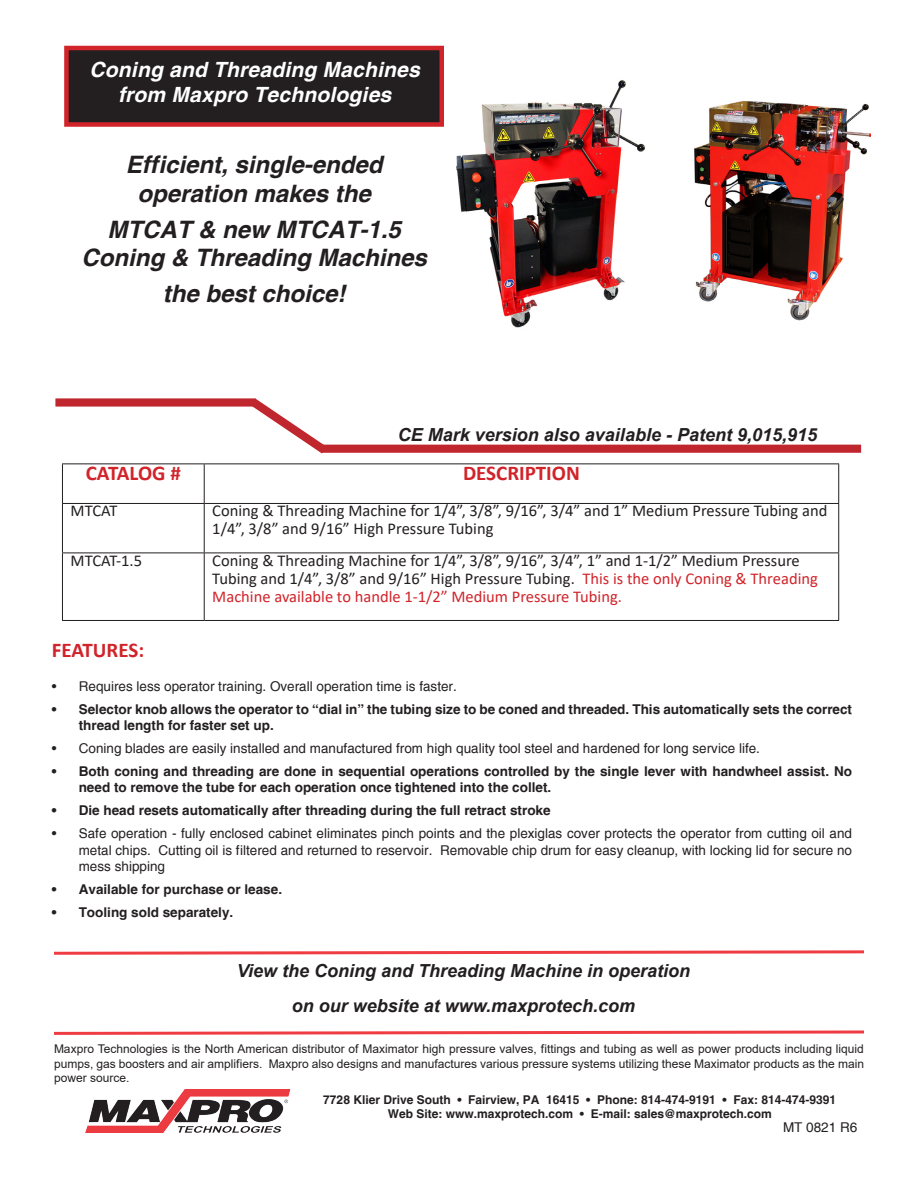
<style>
.page{position:relative;width:918px;height:1188px;background:#fff}
.page>*{position:absolute;margin:0;border:0;box-sizing:border-box;transform-origin:0 0}
.t1{font:italic 700 24px/28.8px "Helvetica";color:#231f20;text-align:center}
.t2{font:italic 700 21px "Helvetica";letter-spacing:.01em;color:#fff}
.t3{font:700 21px "Calibri";color:#d1232a}
.t4{font:italic 700 18px "Arial";color:#231f20}
.t5{font:16.5px/18.1px "Calibri";color:#231f20}
.t6{font:700 13.5px/16.2px "Helvetica";color:#231f20}
.t7{font:13.5px/16.2px "Helvetica";color:#231f20;text-align:justify}
.t8{font:700 12.15px "Helvetica";color:#231f20}
.t9{font:12px/14.4px "Arial";color:#231f20;text-align:justify}
.s1{color:#d1232a}
</style>
<div class="page">
<div style="left:66px;top:48px;width:376px;height:76px;background:#231f20"></div>
<div style="left:64px;top:46px;width:380px;height:81px;border:4px solid #d1232a"></div>
<img style="left:86px;top:1089px;width:205px;height:43px">
<svg style="left:54px;top:950px;width:810px;height:5px"></svg>
<svg style="left:54px;top:1030px;width:810px;height:5px"></svg>
<div style="left:55px;top:398px;width:201px;height:9px;background:#c0262d"></div>
<svg style="left:241px;top:398px;width:95px;height:56px"></svg>
<div style="left:321px;top:445px;width:540px;height:8px;background:#c0262d"></div>
<img style="left:457px;top:80px;width:414px;height:248px">
<hr style="left:62px;top:463px;width:142px;height:1px;background:#231f20">
<hr style="left:204px;top:463px;width:635px;height:1px;background:#231f20">
<hr style="left:62px;top:503px;width:142px;height:1px;background:#231f20">
<hr style="left:204px;top:503px;width:635px;height:1px;background:#231f20">
<hr style="left:62px;top:553px;width:142px;height:1px;background:#231f20">
<hr style="left:204px;top:553px;width:635px;height:1px;background:#231f20">
<hr style="left:62px;top:620px;width:142px;height:1px;background:#231f20">
<hr style="left:204px;top:620px;width:635px;height:1px;background:#231f20">
<hr style="left:62px;top:464px;width:1px;height:39px;background:#231f20">
<hr style="left:62px;top:504px;width:1px;height:49px;background:#231f20">
<hr style="left:62px;top:553px;width:1px;height:67px;background:#231f20">
<hr style="left:204px;top:464px;width:1px;height:39px;background:#231f20">
<hr style="left:838px;top:464px;width:1px;height:39px;background:#231f20">
<hr style="left:204px;top:504px;width:1px;height:49px;background:#231f20">
<hr style="left:838px;top:504px;width:1px;height:49px;background:#231f20">
<hr style="left:204px;top:553px;width:1px;height:67px;background:#231f20">
<hr style="left:838px;top:553px;width:1px;height:67px;background:#231f20">
<p class="t2" style="left:90px;top:57px;width:332px">Coning and Threading Machines</p>
<p class="t2" style="left:118px;top:82px;width:275px">from Maxpro Technologies</p>
<p class="t1" style="left:126px;top:152px;width:258px">Efficient, single-ended operation makes the</p>
<p class="t1" style="left:82px;top:216px;width:347px">MTCAT &amp; new MTCAT-1.5<br>Coning &amp; Threading Machines</p>
<p class="t1" style="left:163px;top:280px;width:184px">the best choice!</p>
<p class="t4" style="left:398px;top:422px;width:421px">CE Mark version also available - Patent 9,015,915</p>
<p class="t3" style="left:86px;top:458px;width:96px">CATALOG #</p>
<p class="t3" style="left:463px;top:458px;width:118px">DESCRIPTION</p>
<p class="t5" style="left:71px;top:501px;width:48px">MTCAT</p>
<p class="t5" style="left:212px;top:501px;width:617px">Coning &amp; Threading Machine for 1/4”, 3/8”, 9/16”, 3/4” and 1” Medium Pressure Tubing and<br>1/4”, 3/8” and 9/16” High Pressure Tubing</p>
<p class="t5" style="left:71px;top:551px;width:73px">MTCAT-1.5</p>
<p class="t5" style="left:212px;top:551px;width:607px">Coning &amp; Threading Machine for 1/4”, 3/8”, 9/16”, 3/4”, 1” and 1-1/2” Medium Pressure<br>Tubing and 1/4”, 3/8” and 9/16” High Pressure Tubing. <span class="s1">This is the only Coning &amp; Threading<br>Machine available to handle 1-1/2” Medium Pressure Tubing.</span></p>
<p class="t3" style="left:52px;top:635px;width:94px">FEATURES:</p>
<p class="t7" style="left:52px;top:679px;width:407px">• Requires less operator training. Overall operation time is faster.</p>
<p class="t6" style="left:79px;top:702px;width:775px;text-indent:-27px">• Selector knob allows the operator to “dial in” the tubing size to be coned and threaded. This automatically sets the correct thread length for faster set up.</p>
<p class="t7" style="left:52px;top:741px;width:710px">• Coning blades are easily installed and manufactured from high quality tool steel and hardened for long service life.</p>
<p class="t6" style="left:79px;top:764px;width:775px;text-indent:-27px">• Both coning and threading are done in sequential operations controlled by the single lever with handwheel assist. No need to remove the tube for each operation once tightened into the collet.</p>
<p class="t6" style="left:52px;top:803px;width:500px">• Die head resets automatically after threading during the full retract stroke</p>
<p class="t7" style="left:79px;top:826px;width:775px;text-indent:-27px">• Safe operation - fully enclosed cabinet eliminates pinch points and the plexiglas cover protects the operator from cutting oil and metal chips. Cutting oil is filtered and returned to reservoir. Removable chip drum for easy cleanup, with locking lid for secure no mess shipping</p>
<p class="t6" style="left:52px;top:882px;width:232px">• Available for purchase or lease.</p>
<p class="t6" style="left:52px;top:904px;width:183px">• Tooling sold separately.</p>
<p class="t4" style="left:237px;top:959px;width:455px">View the Coning and Threading Machine in operation</p>
<p class="t4" style="left:292px;top:994px;width:345px">on our website at www.maxprotech.com</p>
<p class="t9" style="left:54px;top:1042px;width:812px">Maxpro Technologies is the North American distributor of Maximator high pressure valves, fittings and tubing as well as power products including liquid pumps, gas boosters and air amplifiers. Maxpro also designs and manufactures various pressure systems utilizing these Maximator products as the main power source.</p>
<p class="t8" style="left:323px;top:1092px;width:514px">7728 Klier Drive South • Fairview, PA 16415 • Phone: 814-474-9191 • Fax: 814-474-9391</p>
<p class="t8" style="left:388px;top:1106px;width:386px">Web Site: www.maxprotech.com • E-mail: sales@maxprotech.com</p>
<p class="t7" style="left:783px;top:1119px;width:76px">MT 0821 R6</p>
</div>
